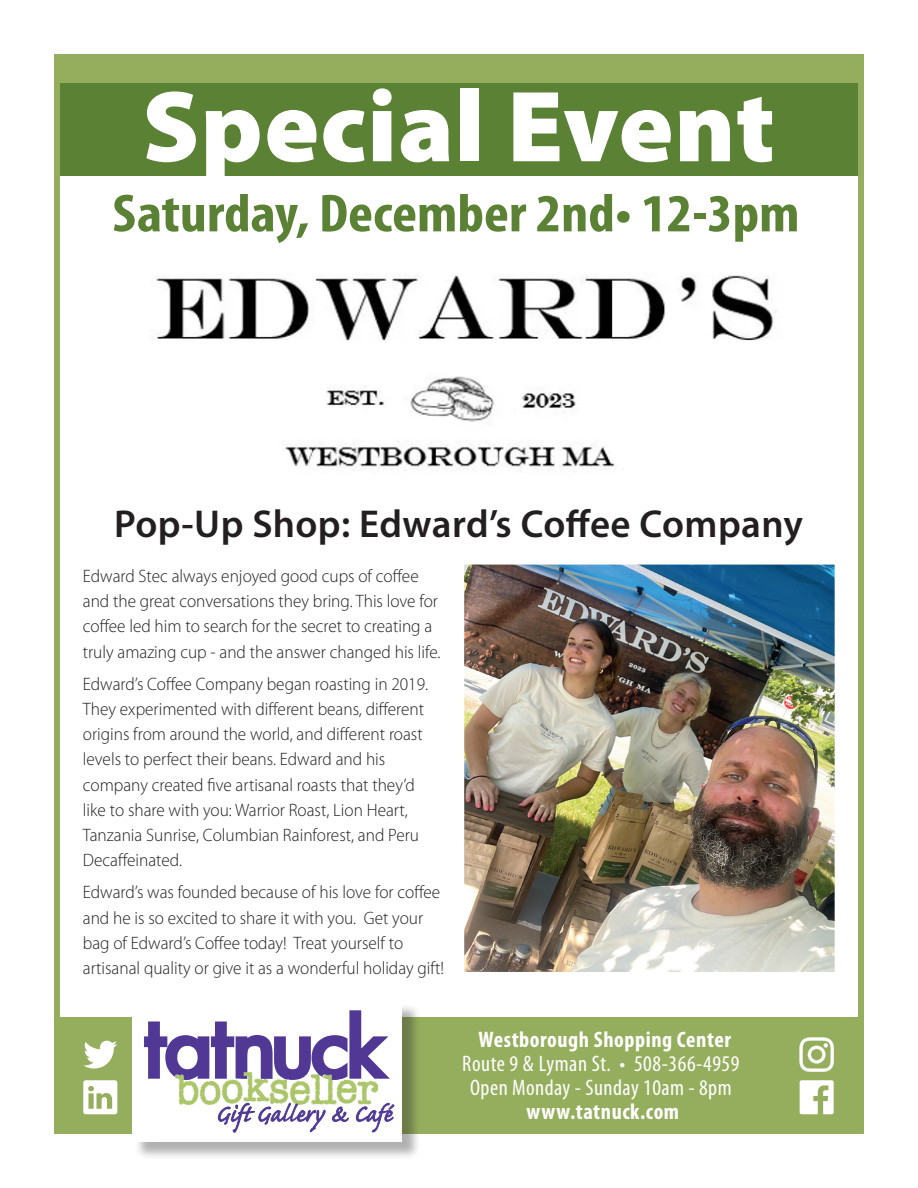
<style>
.page{position:relative;width:918px;height:1188px;background:#fff}
.page>*{position:absolute;margin:0;border:0;box-sizing:border-box;transform-origin:0 0}
.t1{font:900 102px "Myriad Pro";letter-spacing:.01em;color:#fff}
.t2{font:700 condensed 54px "Myriad Pro";color:#5a8134;scale:1.1 1}
.Body_Copy{font:600 39px "Myriad Pro";letter-spacing:.01em;color:#231f20}
.t3{font:condensed 22.5px "Myriad Pro";letter-spacing:.02em;color:#fff}
.t4{font:700 condensed 22.5px "Myriad Pro";letter-spacing:.025em;color:#fff}
.Body_Copy-2{font:300 18px/25.2px "Myriad Pro";color:#231f20;scale:.96 1}
</style>
<div class="page">
<div style="left:54px;top:70px;width:809px;height:106px;background:#5a8134"></div>
<div style="left:54px;top:1018px;width:810px;height:116px;background:#95ae5d"></div>
<div style="left:134px;top:1003px;width:287px;height:157px;background:#231f20;opacity:.35"></div>
<div style="left:132px;top:1001px;width:270px;height:141px;background:#fff"></div>
<svg style="left:332px;top:1108px;width:17px;height:14px"></svg>
<svg style="left:356px;top:1103px;width:38px;height:30px"></svg>
<img style="left:178px;top:1082px;width:202px;height:26px">
<svg style="left:144px;top:1010px;width:246px;height:72px"></svg>
<img style="left:317px;top:1072px;width:23px;height:8px">
<svg style="left:218px;top:1103px;width:108px;height:30px"></svg>
<div style="left:54px;top:54px;width:809px;height:28px;background:#95ae5d"></div>
<svg style="left:799px;top:1037px;width:35px;height:35px"></svg>
<svg style="left:800px;top:1080px;width:34px;height:34px"></svg>
<svg style="left:83px;top:1041px;width:34px;height:28px"></svg>
<div style="left:83px;top:1080px;width:34px;height:34px;background:#fff;border-radius:2px"></div>
<svg style="left:88px;top:1086px;width:24px;height:23px"></svg>
<img style="left:464px;top:564px;width:371px;height:408px">
<img style="left:154px;top:274px;width:622px;height:199px">
<p class="t1" style="left:142px;top:69px;width:634px">Special Event</p>
<p class="t2" style="left:112px;top:180px;width:626px">Saturday, December 2nd• 12-3pm</p>
<p class="Body_Copy" style="left:114px;top:499px;width:690px">Pop-Up Shop: Edward’s Coffee Company</p>
<p class="Body_Copy-2" style="left:83px;top:564px;width:374px">Edward Stec always enjoyed good cups of coffee and the great conversations they bring. This love for coffee led him to search for the secret to creating a truly amazing cup - and the answer changed his life.</p>
<p class="Body_Copy-2" style="left:83px;top:671px;width:361px">Edward’s Coffee Company began roasting in 2019.<br>They experimented with different beans, different origins from around the world, and different roast levels to perfect their beans. Edward and his company created five artisanal roasts that they’d like to share with you: Warrior Roast, Lion Heart, Tanzania Sunrise, Columbian Rainforest, and Peru Decaffeinated.</p>
<p class="Body_Copy-2" style="left:83px;top:880px;width:378px">Edward’s was founded because of his love for coffee and he is so excited to share it with you. Get your bag of Edward’s Coffee today! Treat yourself to artisanal quality or give it as a wonderful holiday gift!</p>
<p class="t4" style="left:478px;top:1026px;width:254px">Westborough Shopping Center</p>
<p class="t3" style="left:462px;top:1050px;width:279px">Route 9 &amp; Lyman St. • 508-366-4959</p>
<p class="t3" style="left:470px;top:1074px;width:263px">Open Monday - Sunday 10am - 8pm</p>
<p class="t4" style="left:527px;top:1098px;width:154px">www.tatnuck.com</p>
</div>
